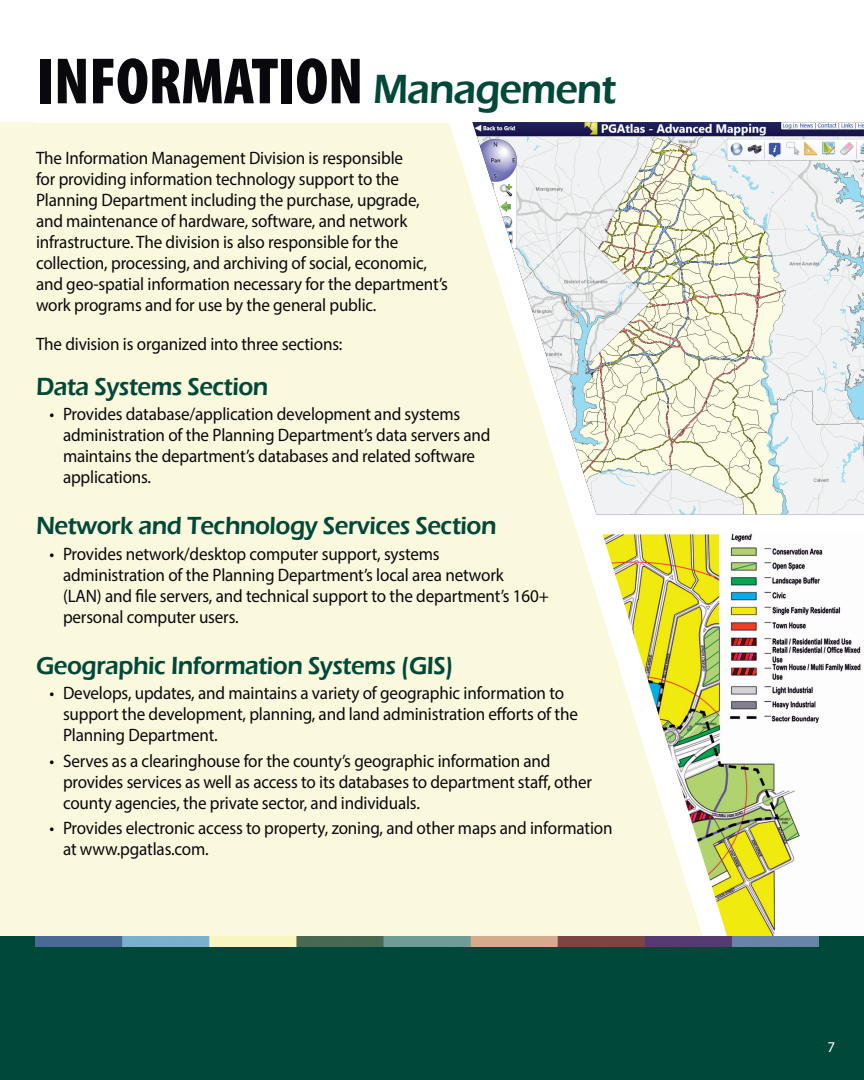
<style>
.page{position:relative;width:864px;height:1080px;background:#fff}
.page>*{position:absolute;margin:0;border:0;box-sizing:border-box;transform-origin:0 0}
.Heading_Extra_Large{font:900 condensed 66px "Myriad Pro";letter-spacing:-.005em;color:#08080d}
.Heading_2{font:600 25.5px "Eras ITC";letter-spacing:-.02em;color:#004839;scale:.95 1}
.Body_Text{font:18px/21px "Myriad Pro";letter-spacing:-.01em;color:#08080d;scale:.95 1}
.t1{font:15px "Myriad Pro";color:#fff}
.s1{font-family:"Eras ITC";font-weight:600;font-stretch:normal;font-size:42px;color:#004839}
</style>
<div class="page">
<div style="left:0;top:936px;width:864px;height:144px;background:#004839"></div>
<div style="left:0;top:122px;width:703px;height:814px;background:#faf9dd"></div>
<img style="left:472px;top:122px;width:392px;height:392px">
<img style="left:602px;top:532px;width:259px;height:404px">
<img style="left:35px;top:936px;width:784px;height:11px">
<p class="Heading_Extra_Large" style="left:37px;top:39px;width:581px">INFORMATION <span class="s1">Management</span></p>
<p class="Body_Text" style="left:36px;top:147px;width:435px">The Information Management Division is responsible<br>for providing information technology support to the Planning Department including the purchase, upgrade, and maintenance of hardware, software, and network infrastructure. The division is also responsible for the collection, processing, and archiving of social, economic, and geo-spatial information necessary for the department’s work programs and for use by the general public.</p>
<p class="Body_Text" style="left:36px;top:334px;width:324px">The division is organized into three sections:</p>
<p class="Heading_2" style="left:36px;top:372px;width:246px">Data Systems Section</p>
<p class="Body_Text" style="left:63px;top:403px;width:451px;text-indent:-14px">• Provides database/application development and systems administration of the Planning Department’s data servers and maintains the department’s databases and related software applications.</p>
<p class="Heading_2" style="left:36px;top:511px;width:486px">Network and Technology Services Section</p>
<p class="Body_Text" style="left:63px;top:543px;width:513px;text-indent:-14px">• Provides network/desktop computer support, systems<br>administration of the Planning Department’s local area network<br>(LAN) and file servers, and technical support to the department’s 160+ personal computer users.</p>
<p class="Heading_2" style="left:36px;top:651px;width:441px">Geographic Information Systems (GIS)</p>
<p class="Body_Text" style="left:63px;top:682px;width:544px;text-indent:-14px">• Develops, updates, and maintains a variety of geographic information to support the development, planning, and land administration efforts of the<br>Planning Department.</p>
<p class="Body_Text" style="left:63px;top:750px;width:559px;text-indent:-14px">• Serves as a clearinghouse for the county’s geographic information and provides services as well as access to its databases to department staff, other county agencies, the private sector, and individuals.</p>
<p class="Body_Text" style="left:63px;top:817px;width:580px;text-indent:-14px">• Provides electronic access to property, zoning, and other maps and information at www.pgatlas.com.</p>
<p class="t1" style="left:828px;top:1037px;width:9px">7</p>
</div>
